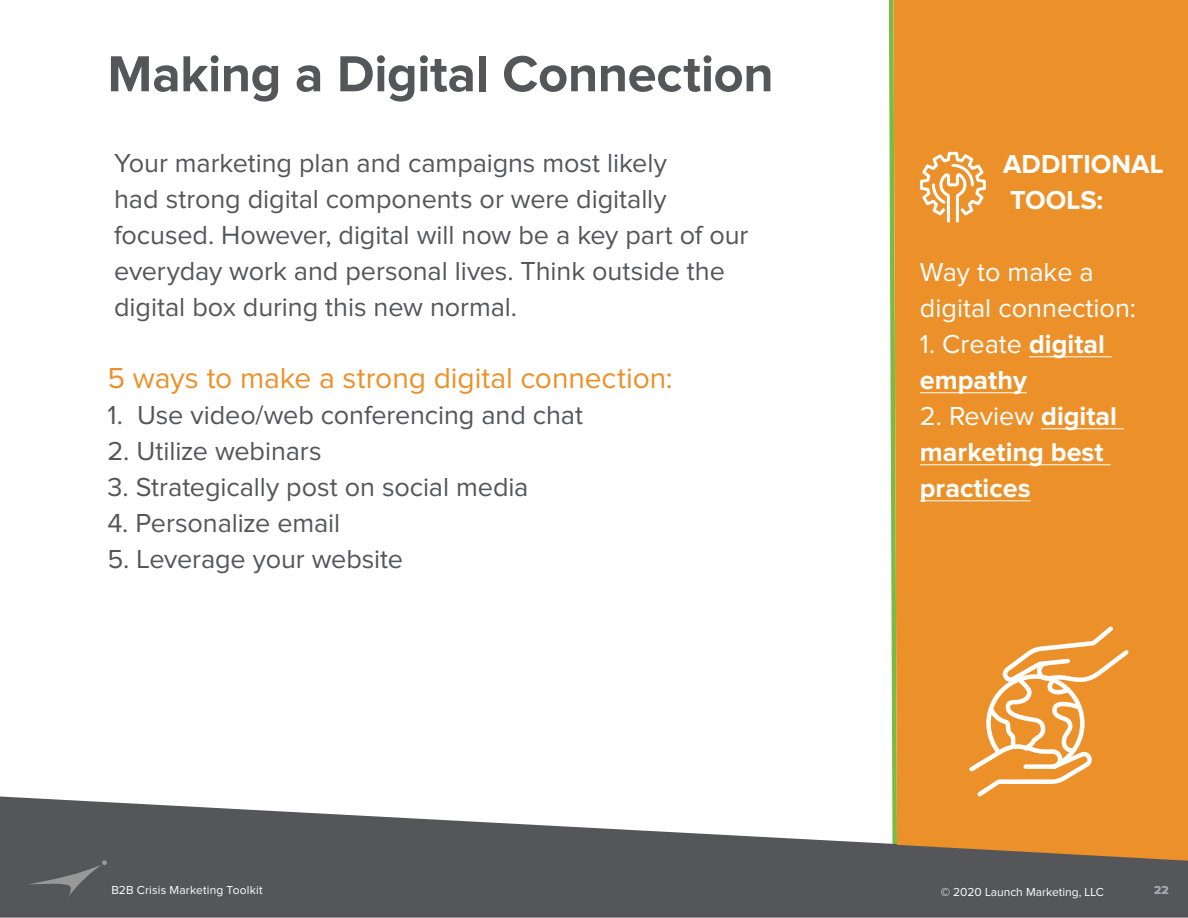
<style>
.page{position:relative;width:1188px;height:918px;background:#fff}
.page>*{position:absolute;margin:0;border:0;box-sizing:border-box;transform-origin:0 0}
.t1{font:700 52.5px "Proxima Nova";letter-spacing:-.01em;color:#55565a}
.t2{font:30px "Proxima Nova";letter-spacing:-.005em;color:#ec912a}
.t3{font:27px/36px "Proxima Nova";letter-spacing:-.005em;color:#55565a}
.t4{font:700 27px/36px "Proxima Nova";color:#fff}
.t5{font:27px/36px "Proxima Nova";color:#fff}
.t6{font:12px "Proxima Nova";color:#fff}
.t7{font:700 12px "Proxima Nova";color:#a6a8b0}
.s1{font-weight:400}
</style>
<div class="page">
<svg style="left:0;top:796px;width:1188px;height:122px;fill:#55565a"></svg>
<svg style="left:27px;top:860px;width:80px;height:38px;background:#5e5f63"></svg>
<div style="left:893px;top:0;width:295px;height:861px;background:#ec912a"></div>
<hr style="left:1029px;top:357px;width:83px;height:1px;background:#fff">
<hr style="left:920px;top:393px;width:107px;height:1px;background:#fff">
<hr style="left:1041px;top:429px;width:83px;height:1px;background:#fff">
<hr style="left:920px;top:465px;width:191px;height:1px;background:#fff">
<hr style="left:920px;top:501px;width:111px;height:1px;background:#fff">
<svg style="left:918px;top:150px;width:69px;height:75px"></svg>
<svg style="left:965px;top:622px;width:168px;height:178px;background:#eea24b"></svg>
<h1 class="t1" style="left:107px;top:44px;width:668px">Making a Digital Connection</h1>
<p class="t3" style="left:114px;top:146px;width:636px">Your marketing plan and campaigns most likely<br>had strong digital components or were digitally focused. However, digital will now be a key part of our everyday work and personal lives. Think outside the digital box during this new normal.</p>
<p class="t2" style="left:107px;top:362px;width:567px">5 ways to make a strong digital connection:</p>
<p class="t3" style="left:107px;top:398px;width:477px">1. Use video/web conferencing and chat</p>
<p class="t3" style="left:107px;top:434px;width:216px">2. Utilize webinars</p>
<p class="t3" style="left:107px;top:470px;width:423px">3. Strategically post on social media</p>
<p class="t3" style="left:107px;top:506px;width:234px">4. Personalize email</p>
<p class="t3" style="left:107px;top:542px;width:297px">5. Leverage your website</p>
<p class="t4" style="left:1003px;top:147px;width:162px">ADDITIONAL<br>TOOLS:</p>
<p class="t5" style="left:920px;top:255px;width:218px">Way to make a digital connection:</p>
<p class="t4" style="left:920px;top:327px;width:187px"><span class="s1">1. Create</span> digital empathy</p>
<p class="t4" style="left:920px;top:399px;width:199px"><span class="s1">2. Review</span> digital marketing best practices</p>
<p class="t6" style="left:111px;top:884px;width:153px">B2B Crisis Marketing Toolkit</p>
<p class="t6" style="left:941px;top:885px;width:165px">© 2020 Launch Marketing, LLC</p>
<p class="t7" style="left:1154px;top:884px;width:16px">22</p>
</div>
